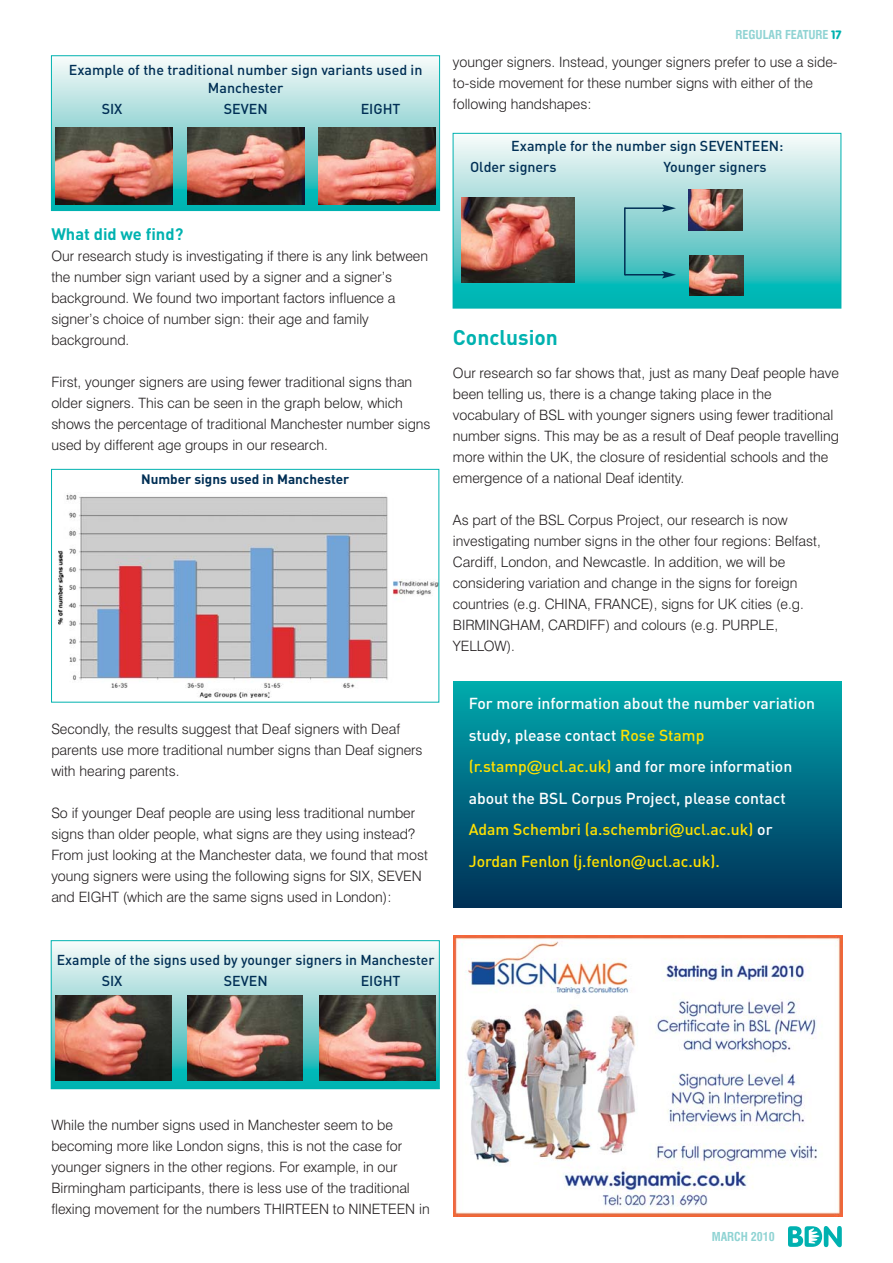
<style>
.page{position:relative;width:893px;height:1263px;background:#fff}
.page>*{position:absolute;margin:0;border:0;box-sizing:border-box;transform-origin:0 0}
.t1{font:700 21px "DIN";color:#00b2b0}
.t2{font:700 16.5px "DIN";color:#00b2b0}
.t3{font:500 15.75px/31.5px "DIN";color:#fff}
.t4{font:300 14.25px/21px "Swiss 721 BT";color:#231f20}
.t5{font:500 14.25px/21px "DIN";color:#002f55}
.t6{font:700 13.5px "DIN";color:#002f55}
.t7{font:700 condensed 12px "Swiss 721 BT";color:#8fd3d3}
.s1{font-family:"VAG Rounded BT";font-weight:400;font-stretch:normal;color:#00b2b0}
.s2{color:#ffe100}
.s3{font-family:"Swiss 721 BT";font-weight:700;color:#ffe100}
</style>
<div class="page">
<div style="left:453px;top:681px;width:389px;height:226px;background:linear-gradient(to bottom,#00a9ae,#002e56)"></div>
<svg style="left:455px;top:138px;width:384px;height:169px;background:#86d5d4"></svg>
<div style="left:453px;top:133px;width:388px;height:176px;border:1px solid #00b2b0"></div>
<img style="left:461px;top:197px;width:113px;height:85px">
<img style="left:689px;top:189px;width:53px;height:41px">
<img style="left:689px;top:255px;width:54px;height:41px">
<hr style="left:625px;top:207px;width:40px;height:2px;background:#002f55">
<svg style="left:662px;top:204px;width:14px;height:8px"></svg>
<hr style="left:625px;top:274px;width:40px;height:2px;background:#002f55">
<svg style="left:662px;top:271px;width:14px;height:8px"></svg>
<hr style="left:624px;top:207px;width:1px;height:68px;background:#002f55">
<svg style="left:53px;top:944px;width:385px;height:143px;background:#addfde"></svg>
<div style="left:51px;top:940px;width:389px;height:149px;border:1px solid #00b2b0"></div>
<img style="left:55px;top:996px;width:117px;height:85px">
<img style="left:187px;top:996px;width:116px;height:85px">
<img style="left:319px;top:996px;width:116px;height:85px">
<img style="left:58px;top:494px;width:379px;height:203px">
<div style="left:51px;top:469px;width:388px;height:234px;border:1px solid #00b2b0"></div>
<svg style="left:788px;top:1226px;width:54px;height:21px"></svg>
<svg style="left:53px;top:59px;width:385px;height:150px;background:#afdddc"></svg>
<div style="left:51px;top:55px;width:389px;height:156px;border:1px solid #00b2b0"></div>
<img style="left:55px;top:128px;width:117px;height:76px">
<img style="left:187px;top:128px;width:117px;height:76px">
<img style="left:319px;top:128px;width:117px;height:76px">
<img style="left:453px;top:936px;width:389px;height:280px">
<p class="t5" style="left:69px;top:63px;width:355px;line-height:18px;text-align:center">Example of the traditional number sign variants used in<br>Manchester</p>
<p class="t5" style="left:102px;top:100px;width:22px">SIX</p>
<p class="t5" style="left:224px;top:100px;width:45px">SEVEN</p>
<p class="t5" style="left:361px;top:100px;width:41px">EIGHT</p>
<p class="t7" style="left:736px;top:30px;width:107px">REGULAR FEATURE <span class="s1">17</span></p>
<p class="t4" style="left:453px;top:53px;width:386px">younger signers. Instead, younger signers prefer to use a side&shy;to-side movement for these number signs with either of the following handshapes:</p>
<p class="t5" style="left:470px;top:137px;width:315px;text-indent:41px">Example for the number sign SEVENTEEN:<br>Older signers</p>
<p class="t5" style="left:663px;top:158px;width:105px">Younger signers</p>
<p class="t2" style="left:51px;top:228px;width:133px">What did we find?</p>
<p class="t4" style="left:51px;top:247px;width:378px">Our research study is investigating if there is any link between the number sign variant used by a signer and a signer’s background. We found two important factors influence a signer’s choice of number sign: their age and family background.</p>
<p class="t4" style="left:51px;top:373px;width:381px">First, younger signers are using fewer traditional signs than older signers. This can be seen in the graph below, which shows the percentage of traditional Manchester number signs used by different age groups in our research.</p>
<p class="t6" style="left:141px;top:475px;width:210px">Number signs used in Manchester</p>
<p class="t4" style="left:51px;top:719px;width:373px">Secondly, the results suggest that Deaf signers with Deaf parents use more traditional number signs than Deaf signers with hearing parents.</p>
<p class="t4" style="left:51px;top:803px;width:378px">So if younger Deaf people are using less traditional number signs than older people, what signs are they using instead?<br>From just looking at the Manchester data, we found that most young signers were using the following signs for SIX, SEVEN and EIGHT (which are the same signs used in London):</p>
<h1 class="t1" style="left:453px;top:330px;width:106px">Conclusion</h1>
<p class="t4" style="left:453px;top:363px;width:388px">Our research so far shows that, just as many Deaf people have been telling us, there is a change taking place in the vocabulary of BSL with younger signers using fewer traditional number signs. This may be as a result of Deaf people travelling more within the UK, the closure of residential schools and the emergence of a national Deaf identity.</p>
<p class="t4" style="left:453px;top:511px;width:369px">As part of the BSL Corpus Project, our research is now investigating number signs in the other four regions: Belfast, Cardiff, London, and Newcastle. In addition, we will be considering variation and change in the signs for foreign countries (e.g. CHINA, FRANCE), signs for UK cities (e.g.<br>BIRMINGHAM, CARDIFF) and colours (e.g. PURPLE, YELLOW).</p>
<p class="t3" style="left:469px;top:690px;width:348px">For more information about the number variation study, please contact <span class="s2">Rose Stamp (r.stamp</span><span class="s3">@</span><span class="s2">ucl.ac.uk)</span> and for more information about the BSL Corpus Project, please contact <span class="s2">Adam Schembri (a.schembri</span><span class="s3">@</span><span class="s2">ucl.ac.uk)</span> or <span class="s2">Jordan Fenlon (j.fenlon</span><span class="s3">@</span><span class="s2">ucl.ac.uk).</span></p>
<p class="t5" style="left:102px;top:951px;width:334px;text-indent:-45px">Example of the signs used by younger signers in Manchester<br>SIX</p>
<p class="t5" style="left:224px;top:972px;width:45px">SEVEN</p>
<p class="t5" style="left:361px;top:972px;width:41px">EIGHT</p>
<p class="t4" style="left:51px;top:1115px;width:380px">While the number signs used in Manchester seem to be becoming more like London signs, this is not the case for younger signers in the other regions. For example, in our Birmingham participants, there is less use of the traditional flexing movement for the numbers THIRTEEN to NINETEEN in</p>
<p class="t7" style="left:712px;top:1232px;width:65px">MARCH 2010</p>
</div>
